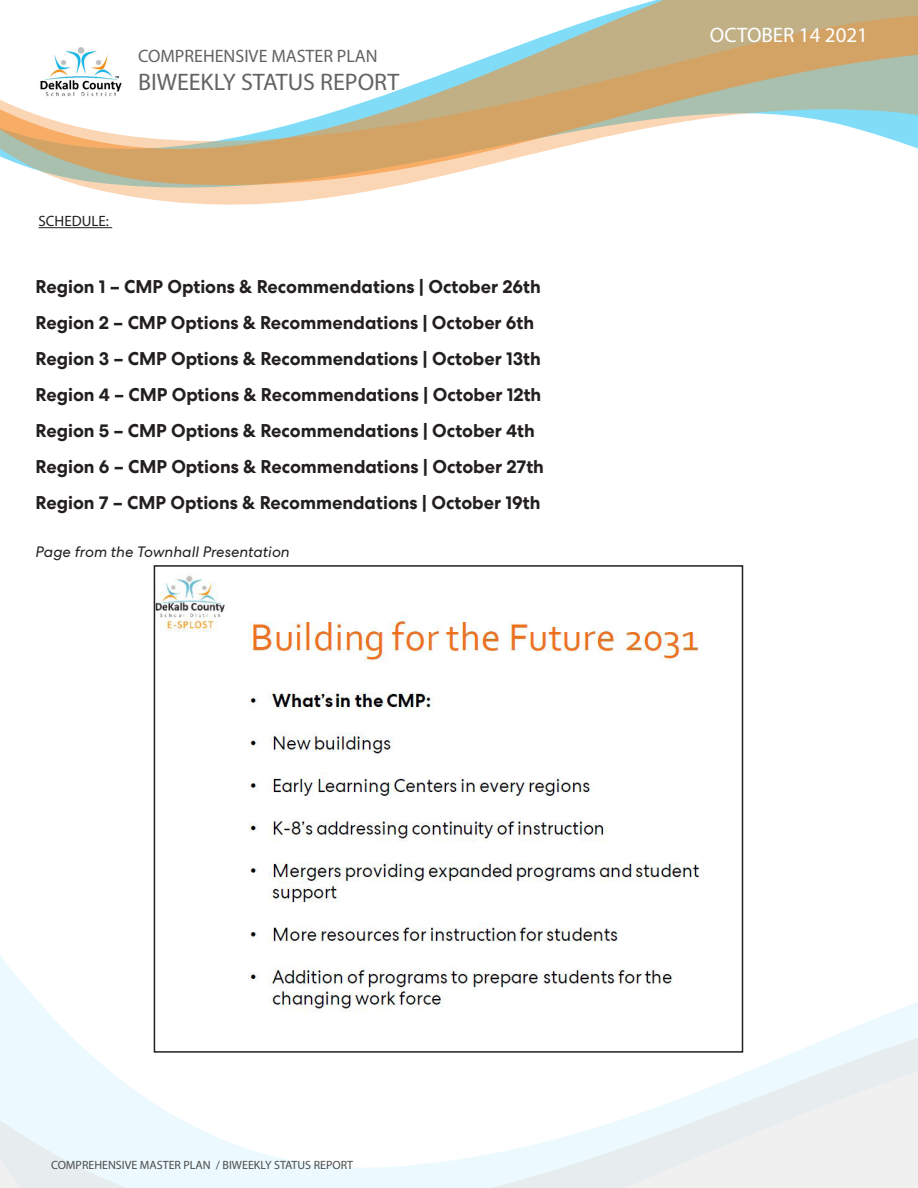
<style>
.page{position:relative;width:918px;height:1188px;background:#fff}
.page>*{position:absolute;margin:0;border:0;box-sizing:border-box;transform-origin:0 0}
.t1{font:24px "Myriad Pro";color:#636366}
.t2{font:21px "Myriad Pro";color:#fff}
.t3{font:700 18px "PW Centra No 2";color:#231f20}
.t4{font:18px "Myriad Pro";color:#636366}
.t5{font:italic 15px "PW Centra No 2";color:#231f20}
.t6{font:15px "Myriad Pro";color:#231f20}
.t7{font:12px "Myriad Pro";color:#4b4c4d}
</style>
<div class="page">
<svg style="left:0;top:0;width:918px;height:205px"></svg>
<svg style="left:0;top:888px;width:918px;height:300px"></svg>
<hr style="left:39px;top:227px;width:73px;height:1px;background:#231f20">
<img style="left:157px;top:572px;width:558px;height:467px">
<div style="left:154px;top:565px;width:589px;height:488px;border:2px solid #231f20"></div>
<p class="t4" style="left:138px;top:45px;width:241px">COMPREHENSIVE MASTER PLAN</p>
<p class="t1" style="left:138px;top:68px;width:263px">BIWEEKLY STATUS REPORT</p>
<p class="t6" style="left:39px;top:212px;width:72px">SCHEDULE:</p>
<p class="t3" style="left:36px;top:276px;width:507px">Region 1 – CMP Options &amp; Recommendations | October 26th</p>
<p class="t3" style="left:36px;top:312px;width:500px">Region 2 – CMP Options &amp; Recommendations | October 6th</p>
<p class="t3" style="left:36px;top:348px;width:507px">Region 3 – CMP Options &amp; Recommendations | October 13th</p>
<p class="t3" style="left:36px;top:384px;width:507px">Region 4 – CMP Options &amp; Recommendations | October 12th</p>
<p class="t3" style="left:36px;top:420px;width:501px">Region 5 – CMP Options &amp; Recommendations | October 4th</p>
<p class="t3" style="left:36px;top:456px;width:510px">Region 6 – CMP Options &amp; Recommendations | October 27th</p>
<p class="t3" style="left:36px;top:492px;width:506px">Region 7 – CMP Options &amp; Recommendations | October 19th</p>
<p class="t5" style="left:36px;top:543px;width:256px">Page from the Townhall Presentation</p>
<p class="t2" style="left:710px;top:22px;width:160px">OCTOBER 14 2021</p>
<p class="t7" style="left:51px;top:1157px;width:304px">COMPREHENSIVE MASTER PLAN / BIWEEKLY STATUS REPORT</p>
</div>
